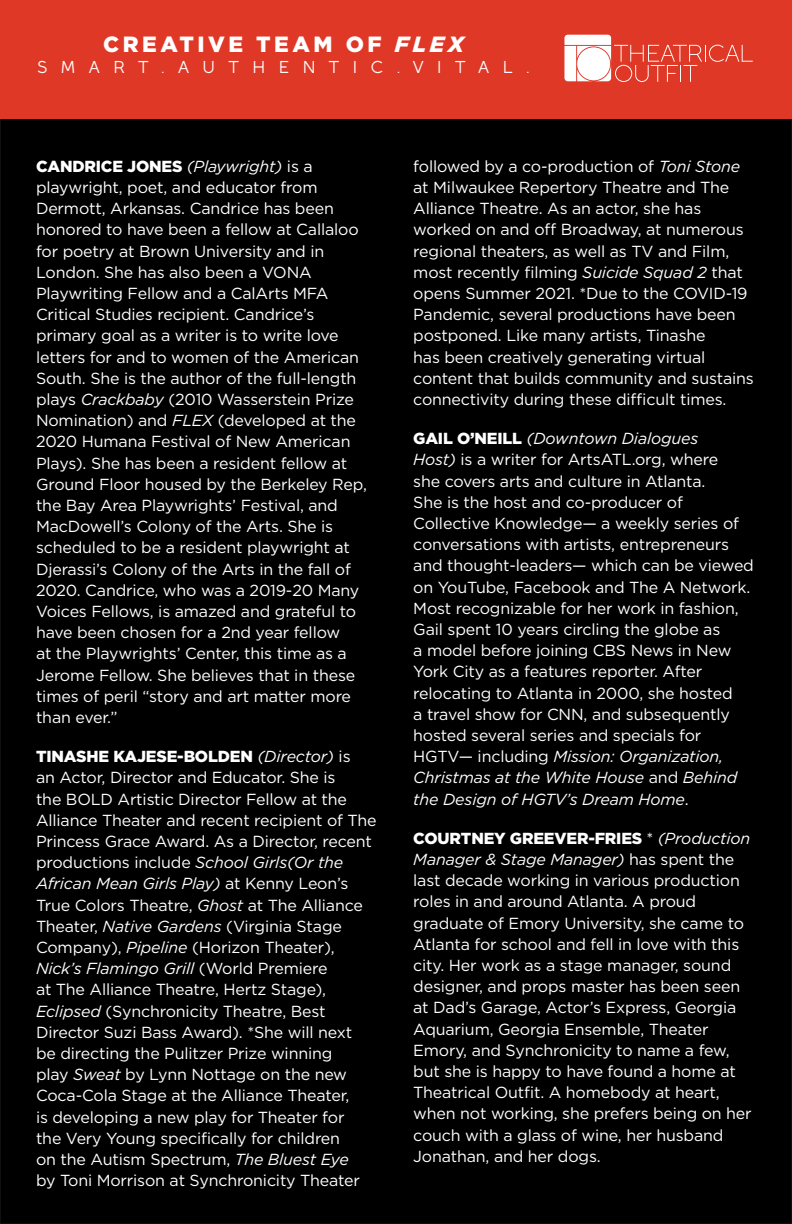
<style>
.page{position:relative;width:792px;height:1224px;background:#fff}
.page>*{position:absolute;margin:0;border:0;box-sizing:border-box;transform-origin:0 0}
.t1{font:900 22px "Gotham";letter-spacing:.16em;color:#fff}
.t2{font:17.2px "Full Sans LC 50";letter-spacing:.785em;color:#fff}
.t3{font:16px/21.2px "Gotham";letter-spacing:-.01em;color:#fff}
.s1{font-style:italic}
.s2{font-weight:900}
</style>
<div class="page">
<div style="left:0;top:14px;width:792px;height:1210px;background:#000"></div>
<div style="left:0;top:0;width:792px;height:118px;background:#df3826"></div>
<svg style="left:564px;top:35px;width:189px;height:47px"></svg>
<h1 class="t1" style="left:103px;top:29px;width:362px">CREATIVE TEAM OF <span class="s1">FLEX</span></h1>
<p class="t2" style="left:37px;top:57px;width:494px">SMART.AUTHENTIC.VITAL.</p>
<p class="t3" style="left:36px;top:155px;width:333px"><span class="s2">CANDRICE JONES</span> <span class="s1">(Playwright)</span> is a playwright, poet, and educator from Dermott, Arkansas. Candrice has been honored to have been a fellow at Callaloo for poetry at Brown University and in London. She has also been a VONA Playwriting Fellow and a CalArts MFA Critical Studies recipient. Candrice’s primary goal as a writer is to write love letters for and to women of the American South. She is the author of the full-length plays <span class="s1">Crackbaby</span> (2010 Wasserstein Prize Nomination) and <span class="s1">FLEX</span> (developed at the 2020 Humana Festival of New American Plays). She has been a resident fellow at Ground Floor housed by the Berkeley Rep, the Bay Area Playwrights’ Festival, and MacDowell’s Colony of the Arts. She is scheduled to be a resident playwright at Djerassi’s Colony of the Arts in the fall of 2020. Candrice, who was a 2019-20 Many Voices Fellows, is amazed and grateful to have been chosen for a 2nd year fellow<br>at the Playwrights’ Center, this time as a Jerome Fellow. She believes that in these times of peril “story and art matter more than ever.”</p>
<p class="t3" style="left:36px;top:746px;width:342px"><span class="s2">TINASHE KAJESE-BOLDEN</span> <span class="s1">(Director)</span> is<br>an Actor, Director and Educator. She is<br>the BOLD Artistic Director Fellow at the Alliance Theater and recent recipient of The Princess Grace Award. As a Director, recent productions include <span class="s1">School Girls(Or the African Mean Girls Play)</span> at Kenny Leon’s True Colors Theatre, <span class="s1">Ghost</span> at The Alliance Theater, <span class="s1">Native Gardens</span> (Virginia Stage Company), <span class="s1">Pipeline</span> (Horizon Theater), <span class="s1">Nick’s Flamingo Grill</span> (World Premiere<br>at The Alliance Theatre, Hertz Stage), <span class="s1">Eclipsed</span> (Synchronicity Theatre, Best Director Suzi Bass Award). *She will next<br>be directing the Pulitzer Prize winning<br>play <span class="s1">Sweat</span> by Lynn Nottage on the new Coca-Cola Stage at the Alliance Theater,<br>is developing a new play for Theater for<br>the Very Young specifically for children<br>on the Autism Spectrum, <span class="s1">The Bluest Eye<br></span>by Toni Morrison at Synchronicity Theater</p>
<p class="t3" style="left:413px;top:155px;width:342px">followed by a co-production of <span class="s1">Toni Stone </span>at Milwaukee Repertory Theatre and The Alliance Theatre. As an actor, she has worked on and off Broadway, at numerous regional theaters, as well as TV and Film, most recently filming <span class="s1">Suicide Squad 2</span> that opens Summer 2021. *Due to the COVID-19<br>Pandemic, several productions have been postponed. Like many artists, Tinashe<br>has been creatively generating virtual content that builds community and sustains connectivity during these difficult times.</p>
<p class="t3" style="left:413px;top:428px;width:342px"><span class="s2">GAIL O’NEILL</span> <span class="s1">(Downtown Dialogues<br>Host)</span> is a writer for ArtsATL.org, where<br>she covers arts and culture in Atlanta.<br>She is the host and co-producer of Collective Knowledge— a weekly series of conversations with artists, entrepreneurs and thought-leaders— which can be viewed on YouTube, Facebook and The A Network.<br>Most recognizable for her work in fashion, Gail spent 10 years circling the globe as<br>a model before joining CBS News in New York City as a features reporter. After relocating to Atlanta in 2000, she hosted<br>a travel show for CNN, and subsequently hosted several series and specials for HGTV— including <span class="s1">Mission: Organization, Christmas at the White House</span> and <span class="s1">Behind the Design of HGTV’s Dream Home</span>.</p>
<p class="t3" style="left:413px;top:827px;width:340px"><span class="s2">COURTNEY GREEVER-FRIES</span> * <span class="s1">(Production Manager &amp; Stage Manager)</span> has spent the last decade working in various production roles in and around Atlanta. A proud graduate of Emory University, she came to Atlanta for school and fell in love with this city. Her work as a stage manager, sound designer, and props master has been seen at Dad’s Garage, Actor’s Express, Georgia Aquarium, Georgia Ensemble, Theater Emory, and Synchronicity to name a few, but she is happy to have found a home at Theatrical Outfit. A homebody at heart, when not working, she prefers being on her couch with a glass of wine, her husband Jonathan, and her dogs.</p>
</div>
